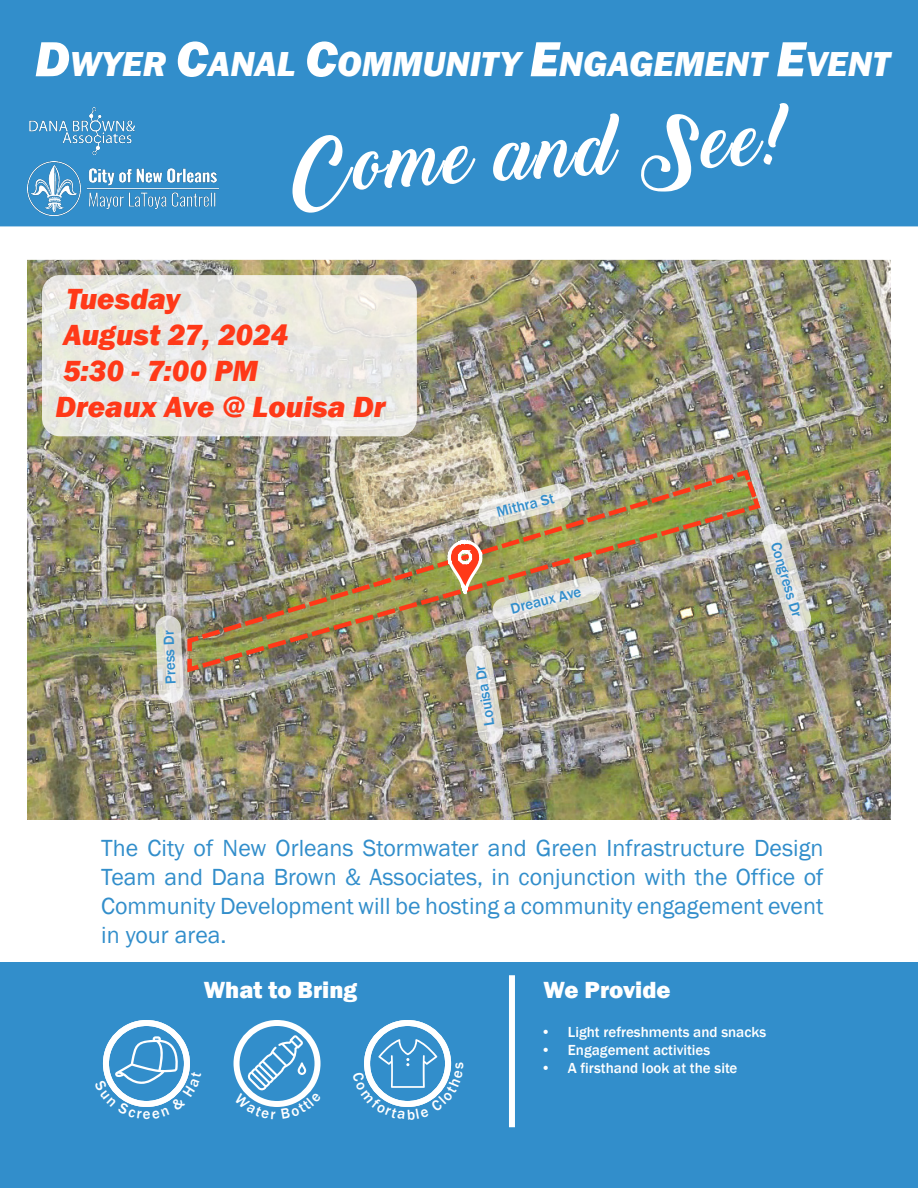
<style>
.page{position:relative;width:918px;height:1188px;background:#fff}
.page>*{position:absolute;margin:0;border:0;box-sizing:border-box;transform-origin:0 0}
._1_-_Cover___Tab_-_Project_Text{font:75px "Backto Black Demo";color:#fff}
._7_-_captions{font:italic 800 35.7px "Franklin Gothic";color:#fff}
._7_-_captions-2{font:italic 800 30px "Franklin Gothic";color:#ff3918}
._7_-_captions-3{font:24px/28.8px "Franklin Gothic";color:#328ecb;text-align:justify}
._7_-_captions-4{font:800 24px "Franklin Gothic";color:#fff}
.t1{font:500 15px "Franklin Gothic";color:#fff}
._7_-_captions-5{font:500 15px "Franklin Gothic";color:#328ecb}
.s1{font-size:51px}
</style>
<div class="page">
<div style="left:0;top:0;width:918px;height:226px;background:#328ecb"></div>
<div style="left:0;top:958px;width:918px;height:230px;background:#328ecb"></div>
<img style="left:0;top:226px;width:918px;height:594px">
<img style="left:29px;top:107px;width:106px;height:47px">
<div style="left:0;top:820px;width:918px;height:142px;background:#fff"></div>
<svg style="left:42px;top:275px;width:375px;height:161px;background:#e9e8e2"></svg>
<svg style="left:155px;top:615px;width:29px;height:88px;background:#d1d0c7"></svg>
<img style="left:477px;top:482px;width:96px;height:46px">
<img style="left:491px;top:575px;width:111px;height:49px">
<img style="left:760px;top:522px;width:53px;height:111px">
<svg style="left:465px;top:645px;width:39px;height:100px;background:#bcb9b1"></svg>
<div style="left:509px;top:975px;width:6px;height:152px;background:#fff"></div>
<div style="left:234px;top:1020px;width:87px;height:87px;border:6px solid #fff;border-radius:50%"></div>
<div style="left:103px;top:1020px;width:87px;height:87px;border:6px solid #fff;border-radius:50%"></div>
<div style="left:364px;top:1020px;width:87px;height:87px;border:6px solid #fff;border-radius:50%"></div>
<img style="left:27px;top:162px;width:191px;height:53px">
<svg style="left:446px;top:536px;width:38px;height:60px"></svg>
<svg style="left:234px;top:1035px;width:87px;height:72px"></svg>
<svg style="left:102px;top:1036px;width:88px;height:71px"></svg>
<svg style="left:364px;top:1039px;width:88px;height:68px"></svg>
<p class="_7_-_captions" style="left:35px;top:41px;width:857px"><span class="s1">D</span>WYER <span class="s1">C</span>ANAL <span class="s1">C</span>OMMUNITY <span class="s1">E</span>NGAGEMENT <span class="s1">E</span>VENT</p>
<p class="_1_-_Cover___Tab_-_Project_Text" style="left:291px;top:122px;width:500px;rotate:-3deg">Come and See!</p>
<p class="_7_-_captions-2" style="left:66px;top:279px;width:116px">Tuesday</p>
<p class="_7_-_captions-2" style="left:63px;top:315px;width:226px">August 27, 2024</p>
<p class="_7_-_captions-2" style="left:63px;top:351px;width:196px">5:30 - 7:00 PM</p>
<p class="_7_-_captions-2" style="left:56px;top:387px;width:331px">Dreaux Ave @ Louisa Dr</p>
<p class="_7_-_captions-5" style="left:162px;top:685px;width:55px;rotate:-93deg">Press Dr</p>
<p class="_7_-_captions-5" style="left:495px;top:503px;width:60px;rotate:-14deg">Mithra St</p>
<p class="_7_-_captions-5" style="left:509px;top:600px;width:74px;rotate:-14deg">Dreaux Ave</p>
<p class="_7_-_captions-5" style="left:481px;top:727px;width:62px;rotate:-100deg">Louisa Dr</p>
<p class="_7_-_captions-5" style="left:784px;top:540px;width:79px;rotate:73deg">Congress Dr</p>
<p class="_7_-_captions-3" style="left:101px;top:834px;width:724px">The City of New Orleans Stormwater and Green Infrastructure Design Team and Dana Brown &amp; Associates, in conjunction with the Office of Community Development will be hosting a community engagement event in your area.</p>
<p class="_7_-_captions-4" style="left:204px;top:974px;width:155px">What to Bring</p>
<p class="_7_-_captions-4" style="left:544px;top:974px;width:128px">We Provide</p>
<p class="t1" style="left:541px;top:1022px;width:227px">• Light refreshments and snacks</p>
<p class="t1" style="left:541px;top:1040px;width:171px">• Engagement activities</p>
<p class="t1" style="left:541px;top:1058px;width:198px">• A firsthand look at the site</p>
</div>
